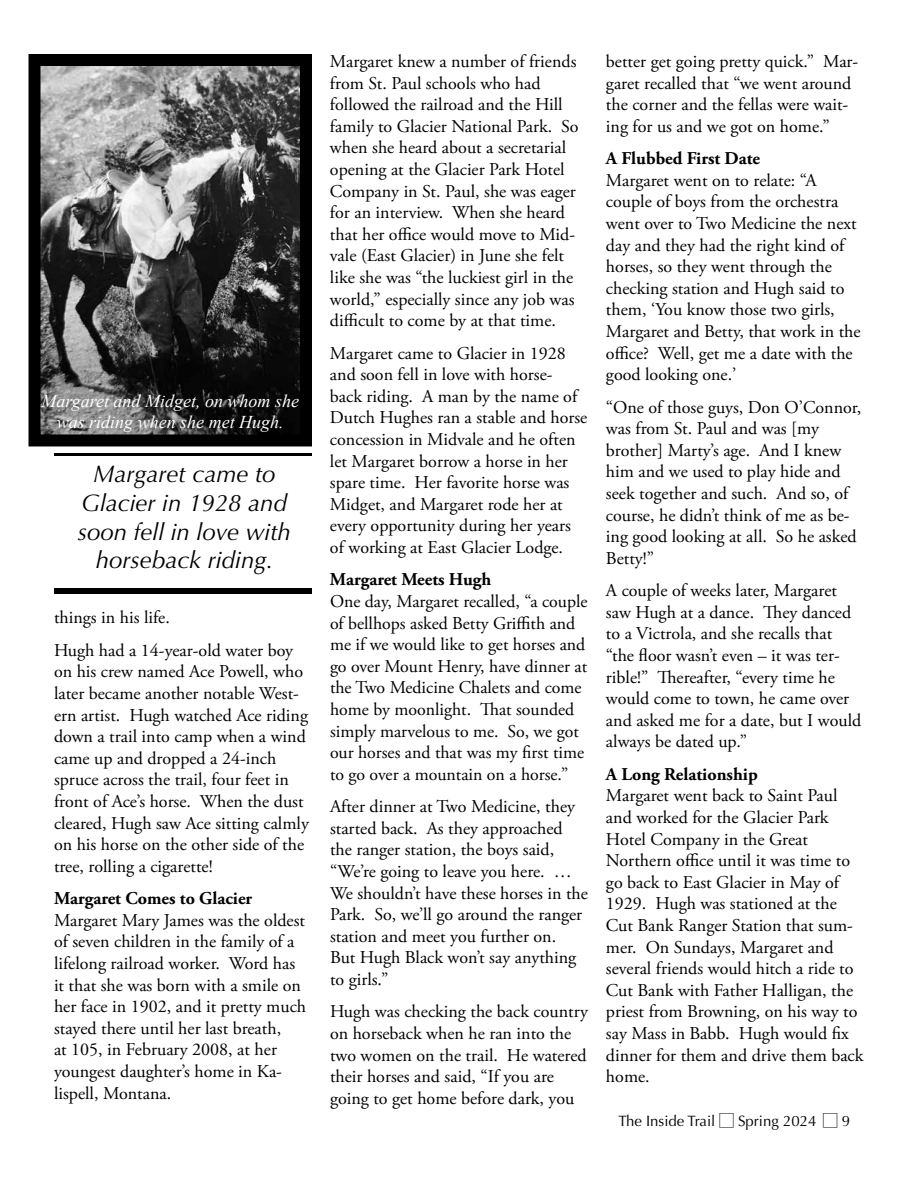
<style>
.page{position:relative;width:918px;height:1188px;background:#fff}
.page>*{position:absolute;margin:0;border:0;box-sizing:border-box;transform-origin:0 0}
.t1{font:italic 24px/28.8px "Optima";color:#000;text-align:center}
.t2{font:18px/21.6px "Adobe Garamond Pro";color:#000}
.t3{font:700 18px "Adobe Garamond Pro";color:#000}
.t4{font:italic 18px/21.6px "Times New Roman";color:#fff;text-align:center}
.t5{font:15px "Optima";color:#000}
.s1{font-family:"Apple Gothic"}
</style>
<div class="page">
<img style="left:41px;top:67px;width:258px;height:366px">
<div style="left:28px;top:54px;width:284px;height:392px;border:12px solid #000"></div>
<hr style="left:54px;top:453px;width:258px;height:3px;background:#000">
<div style="left:54px;top:588px;width:258px;height:6px;background:#000"></div>
<p class="t4" style="left:41px;top:389px;width:259px">Margaret and Midget, on whom she was riding when she met Hugh.</p>
<h1 class="t1" style="left:78px;top:460px;width:214px">Margaret came to<br>Glacier in 1928 and soon fell in love with horseback riding.</h1>
<p class="t2" style="left:54px;top:602px;width:241px;line-height:32.4px">things in his life.<br>Hugh had a 14-year-old water boy</p>
<p class="t2" style="left:54px;top:662px;width:256px">on his crew named Ace Powell, who later became another notable West&shy;ern artist. Hugh watched Ace riding down a trail into camp when a wind came up and dropped a 24-inch spruce across the trail, four feet in front of Ace’s horse. When the dust cleared, Hugh saw Ace sitting calmly on his horse on the other side of the tree, rolling a cigarette!</p>
<p class="t3" style="left:54px;top:888px;width:200px">Margaret Comes to Glacier</p>
<p class="t2" style="left:54px;top:910px;width:254px">Margaret Mary James was the oldest of seven children in the family of a lifelong railroad worker. Word has it that she was born with a smile on her face in 1902, and it pretty much stayed there until her last breath,<br>at 105, in February 2008, at her youngest daughter’s home in Ka&shy;lispell, Montana.</p>
<p class="t2" style="left:330px;top:51px;width:250px">Margaret knew a number of friends from St. Paul schools who had followed the railroad and the Hill family to Glacier National Park. So when she heard about a secretarial opening at the Glacier Park Hotel Company in St. Paul, she was eager for an interview. When she heard that her office would move to Mid&shy;vale (East Glacier) in June she felt like she was “the luckiest girl in the world,” especially since any job was difficult to come by at that time.</p>
<p class="t2" style="left:330px;top:343px;width:259px">Margaret came to Glacier in 1928 and soon fell in love with horse&shy;back riding. A man by the name of Dutch Hughes ran a stable and horse concession in Midvale and he often let Margaret borrow a horse in her spare time. Her favorite horse was Midget, and Margaret rode her at every opportunity during her years of working at East Glacier Lodge.</p>
<p class="t3" style="left:330px;top:569px;width:163px">Margaret Meets Hugh</p>
<p class="t2" style="left:330px;top:591px;width:259px">One day, Margaret recalled, “a couple of bellhops asked Betty Griffith and me if we would like to get horses and go over Mount Henry, have dinner at the Two Medicine Chalets and come home by moonlight. That sounded simply marvelous to me. So, we got our horses and that was my first time to go over a mountain on a horse.”</p>
<p class="t2" style="left:330px;top:796px;width:260px">After dinner at Two Medicine, they started back. As they approached the ranger station, the boys said, “We’re going to leave you here. …<br>We shouldn’t have these horses in the<br>Park. So, we’ll go around the ranger station and meet you further on.<br>But Hugh Black won’t say anything to girls.”</p>
<p class="t2" style="left:330px;top:1002px;width:259px">Hugh was checking the back country on horseback when he ran into the two women on the trail. He watered their horses and said, “If you are going to get home before dark, you</p>
<p class="t2" style="left:606px;top:51px;width:254px">better get going pretty quick.” Mar&shy;garet recalled that “we went around the corner and the fellas were wait&shy;ing for us and we got on home.”</p>
<p class="t3" style="left:606px;top:148px;width:156px">A Flubbed First Date</p>
<p class="t2" style="left:606px;top:170px;width:256px">Margaret went on to relate: “A couple of boys from the orchestra went over to Two Medicine the next day and they had the right kind of horses, so they went through the checking station and Hugh said to them, ‘You know those two girls,<br>Margaret and Betty, that work in the office? Well, get me a date with the good looking one.’</p>
<p class="t2" style="left:606px;top:397px;width:257px">“One of those guys, Don O’Connor, was from St. Paul and was [my brother] Marty’s age. And I knew him and we used to play hide and seek together and such. And so, of course, he didn’t think of me as be&shy;ing good looking at all. So he asked<br>Betty!”</p>
<p class="t2" style="left:606px;top:580px;width:257px">A couple of weeks later, Margaret saw Hugh at a dance. They danced to a Victrola, and she recalls that “the floor wasn’t even – it was ter&shy;rible!” Thereafter, “every time he would come to town, he came over and asked me for a date, but I would always be dated up.”</p>
<p class="t3" style="left:606px;top:764px;width:153px">A Long Relationship</p>
<p class="t2" style="left:606px;top:786px;width:259px">Margaret went back to Saint Paul and worked for the Glacier Park<br>Hotel Company in the Great<br>Northern office until it was time to go back to East Glacier in May of<br>1929. Hugh was stationed at the<br>Cut Bank Ranger Station that sum&shy;mer. On Sundays, Margaret and several friends would hitch a ride to<br>Cut Bank with Father Halligan, the priest from Browning, on his way to say Mass in Babb. Hugh would fix dinner for them and drive them back home.</p>
<p class="t5" style="left:618px;top:1112px;width:233px">The Inside Trail <span class="s1">☐</span> Spring 2024 <span class="s1">☐</span> 9</p>
</div>
